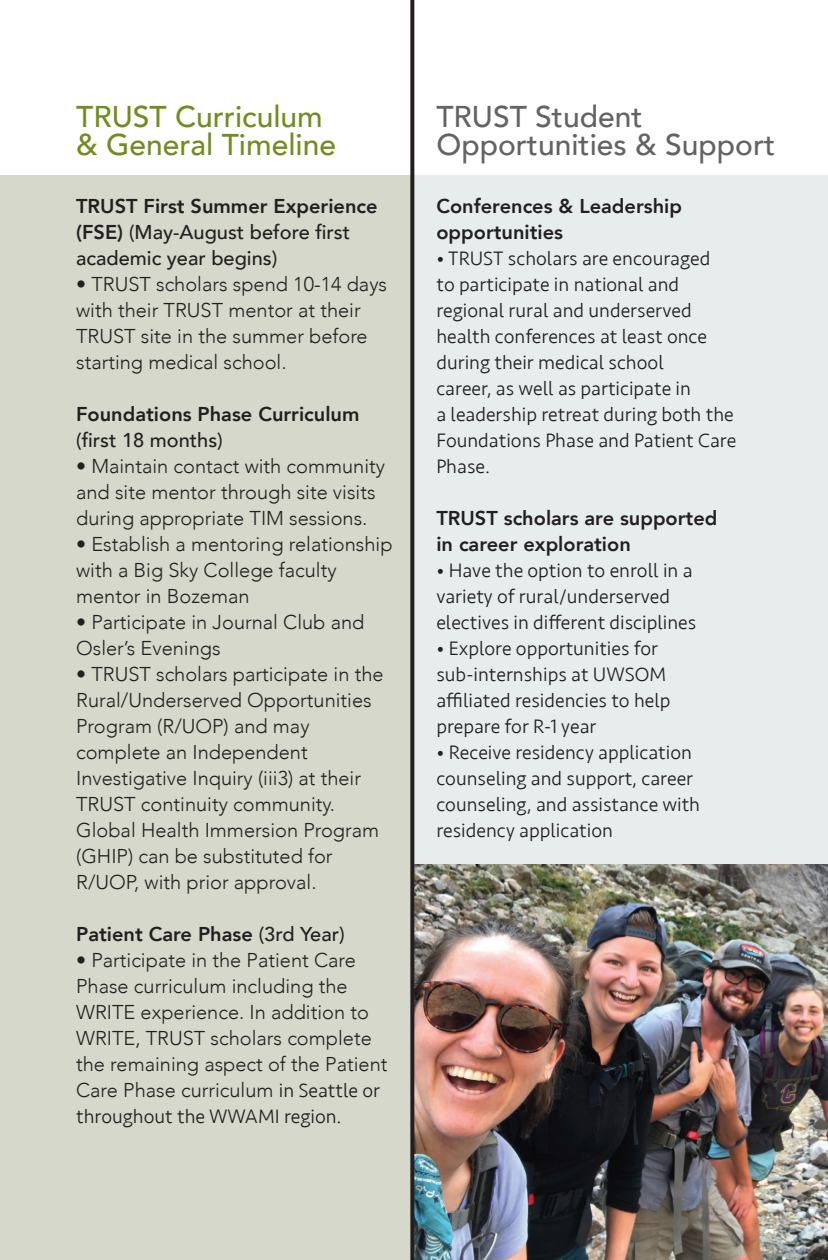
<style>
.page{position:relative;width:828px;height:1260px;background:#fff}
.page>*{position:absolute;margin:0;border:0;box-sizing:border-box;transform-origin:0 0}
.t1{font:500 30px/28px "Avenir";color:#636366}
.t2{font:500 30px/28px "Avenir";color:#738c1f}
.t3{font:300 20px/26px "Avenir";color:#231f20}
.t4{font:300 20px/26px "Seravek";color:#231f20}
.t5{font:800 20px/26px "Avenir";color:#231f20}
.t6{font:500 20px/26px "Avenir";color:#231f20}
.s1{font-weight:800}
.s2{font-weight:500}
.s3{font-family:"Seravek"}
</style>
<div class="page">
<div style="left:413px;top:176px;width:415px;height:1084px;background:#e7eded"></div>
<div style="left:0;top:176px;width:413px;height:1084px;background:#d5d8cb"></div>
<img style="left:414px;top:865px;width:414px;height:395px">
<svg style="left:410px;top:0;width:4px;height:1260px;background:#332f2f"></svg>
<h1 class="t2" style="left:76px;top:101px;width:262px">TRUST Curriculum &amp; General Timeline</h1>
<p class="t6" style="left:76px;top:192px;width:303px"><span class="s1">TRUST First Summer Experience (FSE)</span> (May-August before first academic year begins)</p>
<p class="t3" style="left:76px;top:271px;width:312px">• TRUST scholars spend 10-14 days with their TRUST mentor at their<br>TRUST site in the summer before starting medical school.</p>
<p class="t5" style="left:76px;top:401px;width:285px">Foundations Phase Curriculum</p>
<p class="t6" style="left:76px;top:426px;width:148px">(first 18 months)</p>
<p class="t3" style="left:76px;top:453px;width:310px">• Maintain contact with community and site mentor through site visits during appropriate TIM sessions.</p>
<p class="t3" style="left:76px;top:531px;width:318px">• Establish a mentoring relationship with a Big Sky College faculty mentor in Bozeman</p>
<p class="t3" style="left:76px;top:609px;width:290px">• Participate in Journal Club and<br>Osler’s Evenings</p>
<p class="t3" style="left:76px;top:661px;width:309px">• TRUST scholars participate in the<br>Rural/Underserved Opportunities<br>Program (R/UOP) and may complete an Independent<br>Investigative Inquiry (iii3) at their<br>TRUST continuity community.<br>Global Health Immersion Program (GHIP) can be substituted for<br>R/UOP, with prior approval.</p>
<p class="t5" style="left:76px;top:921px;width:270px">Patient Care Phase <span class="s2">(3rd Year)</span></p>
<p class="t3" style="left:76px;top:947px;width:313px">• Participate in the Patient Care Phase curriculum including the WRITE experience. In addition to WRITE, TRUST scholars complete the remaining aspect of the Patient Care Phase curriculum <span class="s3">in Seattle or</span></p>
<p class="t4" style="left:76px;top:1103px;width:267px">throughout the WWAMI region.</p>
<h1 class="t1" style="left:436px;top:101px;width:340px">TRUST Student<br>Opportunities &amp; Support</h1>
<p class="t5" style="left:436px;top:193px;width:247px">Conferences &amp; Leadership opportunities</p>
<p class="t4" style="left:436px;top:245px;width:301px">• TRUST scholars are encouraged<br>to participate in national and regional rural and underserved health conferences at least once during their medical school<br>career, as well as participate in<br>a leadership retreat during both the<br>Foundations Phase and Patient Care<br>Phase.</p>
<p class="t5" style="left:436px;top:505px;width:283px">TRUST scholars are supported in career exploration</p>
<p class="t4" style="left:436px;top:557px;width:261px">• Have the option to enroll in a variety of rural/underserved electives in different disciplines</p>
<p class="t4" style="left:436px;top:635px;width:236px">• Explore opportunities for sub-internships at UWSOM affiliated residencies to help prepare for R-1 year</p>
<p class="t4" style="left:436px;top:739px;width:265px">• Receive residency application counseling and support, career counseling, and assistance with residency application</p>
</div>
